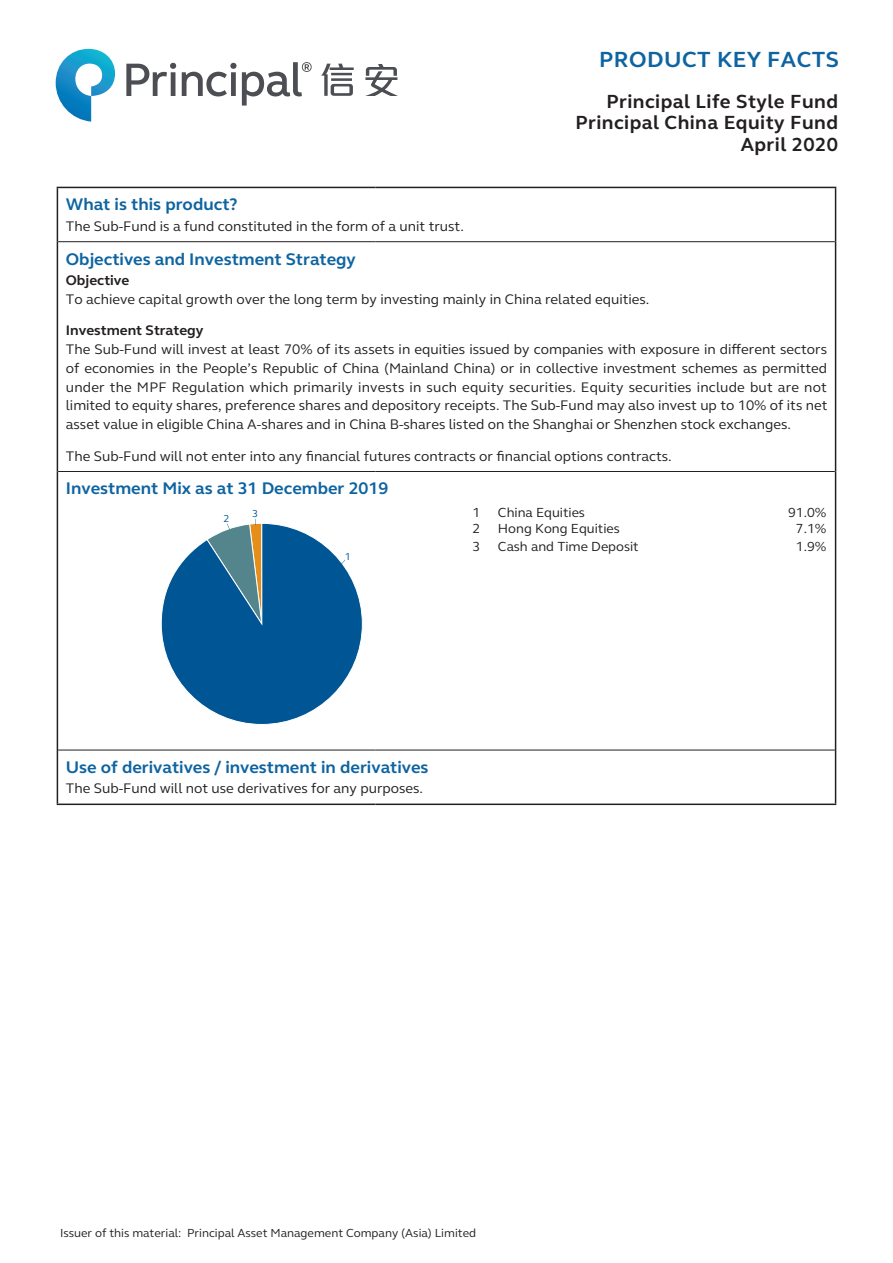
<style>
.page{position:relative;width:893px;height:1263px;background:#fff}
.page>*{position:absolute;margin:0;border:0;box-sizing:border-box;transform-origin:0 0}
.t1{font:700 22.5px "FS Elliot Pro";letter-spacing:.02em;color:#0e64a1}
.t2{font:700 19.5px/21.8px "FS Elliot Pro";letter-spacing:.02em;color:#231f20;text-align:right}
.t3{font:700 17.25px "FS Elliot Pro";color:#0e64a1}
.t4{font:14.25px/18.8px "FS Elliot Pro";color:#231f20;text-align:justify}
.t5{font:700 14.25px "FS Elliot Pro";color:#231f20}
.t6{font:13.5px "FS Elliot Pro";color:#231f20}
.t7{font:12px "FS Elliot Pro";color:#231f20}
.t8{font:10.35px "FS Elliot Pro";color:#005595}
</style>
<div class="page">
<svg style="left:56px;top:49px;width:59px;height:73px"></svg>
<svg style="left:126px;top:62px;width:186px;height:44px"></svg>
<svg style="left:321px;top:64px;width:33px;height:32px"></svg>
<svg style="left:365px;top:64px;width:33px;height:32px"></svg>
<hr style="left:57px;top:188px;width:1px;height:54px;background:#231f20">
<hr style="left:835px;top:188px;width:1px;height:54px;background:#231f20">
<hr style="left:57px;top:242px;width:1px;height:229px;background:#231f20">
<hr style="left:835px;top:242px;width:1px;height:229px;background:#231f20">
<hr style="left:57px;top:471px;width:1px;height:279px;background:#231f20">
<hr style="left:835px;top:471px;width:1px;height:279px;background:#231f20">
<hr style="left:57px;top:750px;width:1px;height:53px;background:#231f20">
<hr style="left:835px;top:750px;width:1px;height:53px;background:#231f20">
<hr style="left:57px;top:803px;width:318px;height:2px;background:#231f20">
<hr style="left:375px;top:803px;width:461px;height:2px;background:#231f20">
<hr style="left:58px;top:241px;width:317px;height:1px;background:#231f20">
<hr style="left:375px;top:241px;width:460px;height:1px;background:#231f20">
<hr style="left:58px;top:471px;width:317px;height:1px;background:#231f20">
<hr style="left:375px;top:471px;width:460px;height:1px;background:#231f20">
<hr style="left:58px;top:750px;width:317px;height:1px;background:#231f20">
<hr style="left:375px;top:750px;width:460px;height:1px;background:#231f20">
<hr style="left:57px;top:187px;width:318px;height:1px;background:#231f20">
<hr style="left:375px;top:187px;width:461px;height:1px;background:#231f20">
<svg style="left:161px;top:519px;width:202px;height:206px"></svg>
<h1 class="t1" style="left:599px;top:45px;width:241px">PRODUCT KEY FACTS</h1>
<h2 class="t2" style="left:575px;top:90px;width:264px">Principal Life Style Fund<br>Principal China Equity Fund<br>April 2020</h2>
<p class="t3" style="left:66px;top:193px;width:173px">What is this product?</p>
<p class="t4" style="left:66px;top:216px;width:399px">The Sub-Fund is a fund constituted in the form of a unit trust.</p>
<p class="t3" style="left:66px;top:247px;width:291px">Objectives and Investment Strategy</p>
<p class="t5" style="left:66px;top:271px;width:65px">Objective</p>
<p class="t4" style="left:66px;top:289px;width:585px">To achieve capital growth over the long term by investing mainly in China related equities.</p>
<p class="t5" style="left:66px;top:321px;width:139px">Investment Strategy</p>
<p class="t4" style="left:66px;top:340px;width:763px">The Sub-Fund will invest at least 70% of its assets in equities issued by companies with exposure in different sectors of economies in the People’s Republic of China (Mainland China) or in collective investment schemes as permitted under the MPF Regulation which primarily invests in such equity securities. Equity securities include but are not limited to equity shares, preference shares and depository receipts. The Sub-Fund may also invest up to 10% of its net asset value in eligible China A-shares and in China B-shares listed on the Shanghai or Shenzhen stock exchanges.</p>
<p class="t4" style="left:66px;top:446px;width:607px">The Sub-Fund will not enter into any financial futures contracts or financial options contracts.</p>
<p class="t3" style="left:66px;top:477px;width:324px">Investment Mix as at 31 December 2019</p>
<p class="t8" style="left:252px;top:506px;width:7px">3</p>
<p class="t8" style="left:223px;top:512px;width:7px">2</p>
<p class="t8" style="left:345px;top:549px;width:7px">1</p>
<p class="t6" style="left:472px;top:503px;width:9px">1</p>
<p class="t6" style="left:498px;top:503px;width:89px">China Equities</p>
<p class="t6" style="left:788px;top:503px;width:40px">91.0%</p>
<p class="t6" style="left:472px;top:519px;width:9px">2</p>
<p class="t6" style="left:498px;top:519px;width:123px">Hong Kong Equities</p>
<p class="t6" style="left:796px;top:519px;width:32px">7.1%</p>
<p class="t6" style="left:472px;top:537px;width:9px">3</p>
<p class="t6" style="left:498px;top:537px;width:142px">Cash and Time Deposit</p>
<p class="t6" style="left:796px;top:537px;width:32px">1.9%</p>
<p class="t3" style="left:66px;top:755px;width:364px">Use of derivatives / investment in derivatives</p>
<p class="t4" style="left:66px;top:779px;width:359px">The Sub-Fund will not use derivatives for any purposes.</p>
<p class="t7" style="left:60px;top:1224px;width:418px">Issuer of this material: Principal Asset Management Company (Asia) Limited</p>
</div>
